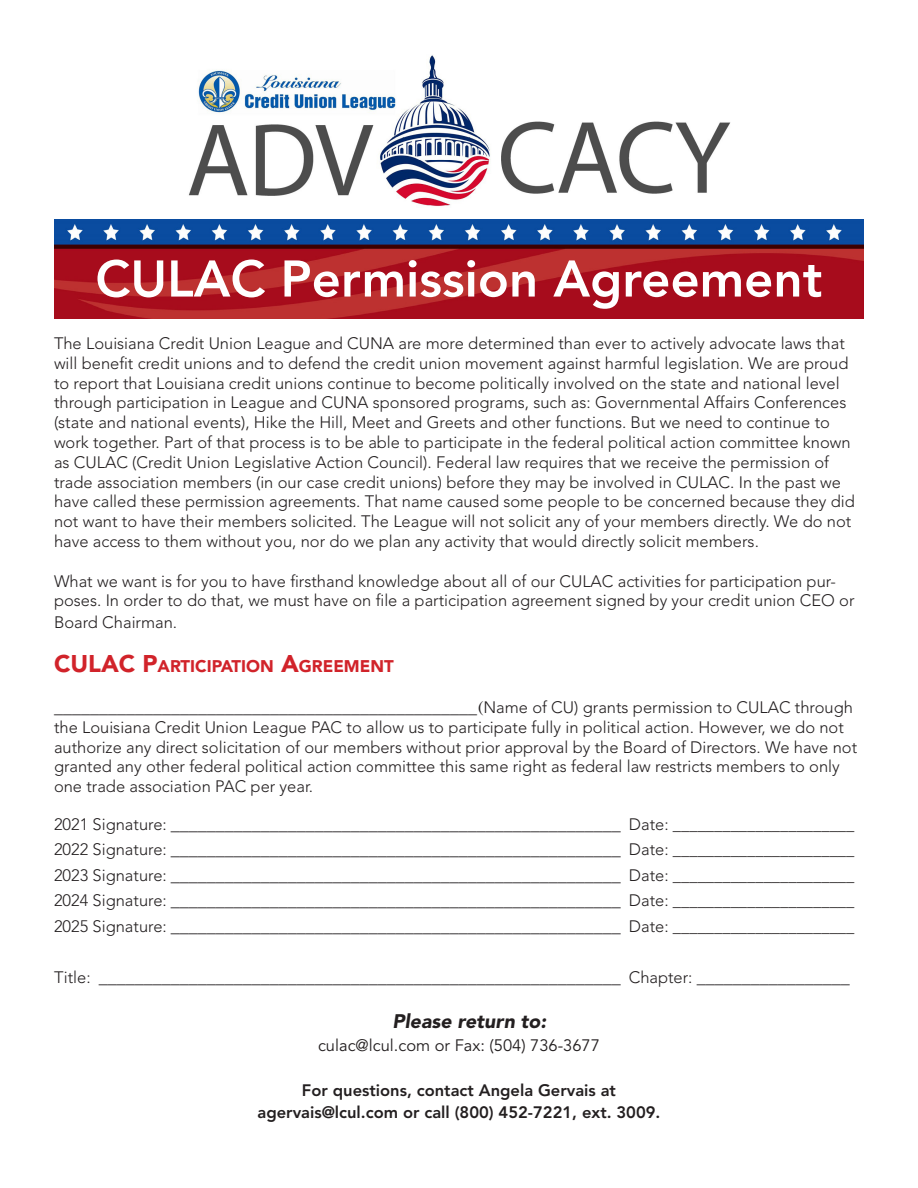
<style>
.page{position:relative;width:918px;height:1188px;background:#fff}
.page>*{position:absolute;margin:0;border:0;box-sizing:border-box;transform-origin:0 0}
.t1{font:800 51px "Avenir LT Std";color:#fff}
.t2{font:italic 900 19.5px "Avenir LT Std";color:#231f20}
.t3{font:condensed 18px "Garamond";color:#231f20}
.t4{font:900 16.8px "Avenir LT Std";color:#d1232a}
.t5{font:300 16.5px/19.8px "Avenir LT Std";color:#231f20}
.t6{font:800 16.5px "Avenir LT Std";color:#231f20}
.t7{font:16.5px "Avenir LT Std";color:#231f20}
.s1{font-size:24px}
.s2{font-size:16.5px}
.s3{font-family:"Avenir LT Std";font-weight:300;font-stretch:normal;font-size:16.5px}
</style>
<div class="page">
<img style="left:54px;top:220px;width:810px;height:98px">
<img style="left:189px;top:54px;width:541px;height:152px">
<p class="t1" style="left:95px;top:249px;width:729px">CULAC Permission Agreement</p>
<p class="t5" style="left:54px;top:334px;width:802px">The Louisiana Credit Union League and CUNA are more determined than ever to actively advocate laws that will benefit credit unions and to defend the credit union movement against harmful legislation. We are proud to report that Louisiana credit unions continue to become politically involved on the state and national level through participation in League and CUNA sponsored programs, such as: Governmental Affairs Conferences (state and national events), Hike the Hill, Meet and Greets and other functions. But we need to continue to work together. Part of that process is to be able to participate in the federal political action committee known as CULAC (Credit Union Legislative Action Council). Federal law requires that we receive the permission of trade association members (in our case credit unions) before they may be involved in CULAC. In the past we have called these permission agreements. That name caused some people to be concerned because they did not want to have their members solicited. The League will not solicit any of your members directly. We do not have access to them without you, nor do we plan any activity that would directly solicit members.</p>
<p class="t5" style="left:54px;top:571px;width:802px">What we want is for you to have firsthand knowledge about all of our CULAC activities for participation pur&shy;poses. In order to do that, we must have on file a participation agreement signed by your credit union CEO or</p>
<p class="t5" style="left:54px;top:613px;width:125px">Board Chairman.</p>
<p class="t4" style="left:54px;top:656px;width:341px"><span class="s1">CULAC P</span>ARTICIPATION <span class="s1">A</span>GREEMENT</p>
<p class="t3" style="left:54px;top:697px;width:801px">_______________________________________________<span class="s2">(</span><span class="s3">Name of CU) grants permission to CULAC through</span></p>
<p class="t5" style="left:54px;top:717px;width:805px">the Louisiana Credit Union League PAC to allow us to participate fully in political action. However, we do not authorize any direct solicitation of our members without prior approval by the Board of Directors. We have not granted any other federal political action committee this same right as federal law restricts members to only one trade association PAC per year.</p>
<p class="t3" style="left:54px;top:814px;width:802px"><span class="s3">2021 Signature:</span> __________________________________________________ <span class="s3">Date: ______________________</span></p>
<p class="t3" style="left:54px;top:839px;width:802px"><span class="s3">2022 Signature:</span> __________________________________________________ <span class="s3">Date: ______________________</span></p>
<p class="t3" style="left:54px;top:865px;width:802px"><span class="s3">2023 Signature:</span> __________________________________________________ <span class="s3">Date: ______________________</span></p>
<p class="t3" style="left:54px;top:890px;width:802px"><span class="s3">2024 Signature:</span> __________________________________________________ <span class="s3">Date: ______________________</span></p>
<p class="t3" style="left:54px;top:916px;width:802px"><span class="s3">2025 Signature:</span> __________________________________________________ <span class="s3">Date: ______________________</span></p>
<p class="t3" style="left:54px;top:967px;width:797px"><span class="s3">Title:</span> __________________________________________________________ <span class="s3">Chapter:</span> _________________</p>
<p class="t2" style="left:392px;top:1010px;width:155px">Please return to:</p>
<p class="t7" style="left:318px;top:1035px;width:283px">culac@lcul.com or Fax: (504) 736-3677</p>
<p class="t6" style="left:302px;top:1080px;width:316px">For questions, contact Angela Gervais at</p>
<p class="t6" style="left:258px;top:1103px;width:404px">agervais@lcul.com or call (800) 452-7221, ext. 3009.</p>
</div>
